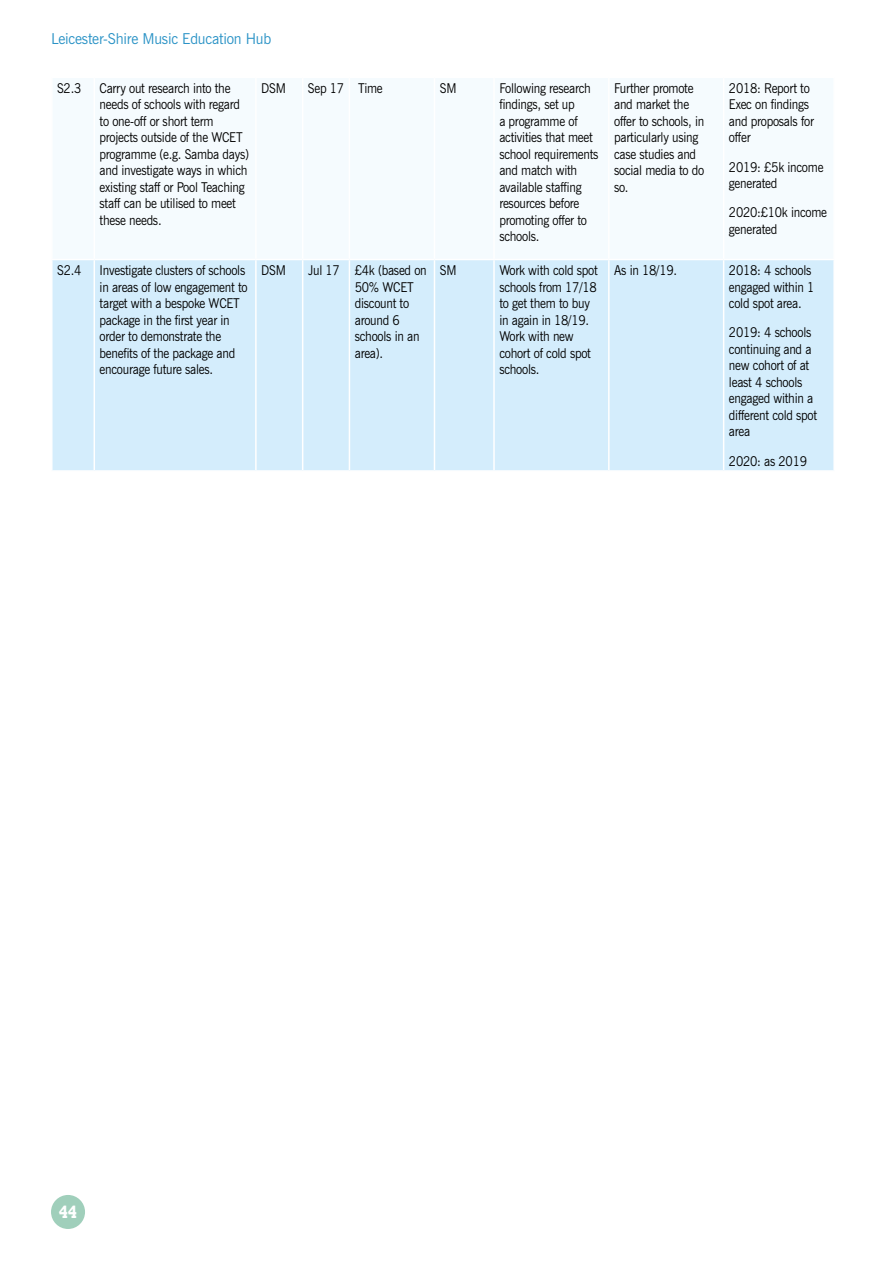
<style>
.page{position:relative;width:893px;height:1263px;background:#fff}
.page>*{position:absolute;margin:0;border:0;box-sizing:border-box;transform-origin:0 0}
.t1{font:700 18px "Rockwell";color:#fff;scale:.93 1}
.t2{font:15px "News Gothic BT";letter-spacing:-.015em;color:#2b93c6}
.t3{font:13.5px/16.5px "News Gothic BT";letter-spacing:-.02em;color:#000;scale:.9 1}
</style>
<div class="page">
<div style="left:53px;top:260px;width:780px;height:210px;background:#d4edfc"></div>
<hr style="left:94px;top:260px;width:1px;height:210px;background:#fff">
<hr style="left:255px;top:260px;width:2px;height:210px;background:#fff">
<hr style="left:302px;top:260px;width:1px;height:210px;background:#fff">
<hr style="left:349px;top:260px;width:1px;height:210px;background:#fff">
<hr style="left:434px;top:260px;width:1px;height:210px;background:#fff">
<hr style="left:493px;top:260px;width:2px;height:210px;background:#fff">
<hr style="left:608px;top:260px;width:2px;height:210px;background:#fff">
<hr style="left:723px;top:260px;width:1px;height:210px;background:#fff">
<div style="left:51px;top:1195px;width:34px;height:34px;background:#a0cfbb;border-radius:50%"></div>
<p class="t2" style="left:51px;top:30px;width:222px">Leicester-Shire Music Education Hub</p>
<p class="t3" style="left:57px;top:80px;width:29px">S2.3</p>
<p class="t3" style="left:100px;top:80px;width:168px">Carry out research into the needs of schools with regard to one-off or short term projects outside of the WCET programme (e.g. Samba days) and investigate ways in which existing staff or Pool Teaching staff can be utilised to meet these needs.</p>
<p class="t3" style="left:261px;top:80px;width:29px">DSM</p>
<p class="t3" style="left:308px;top:80px;width:85px">Sep 17 Time</p>
<p class="t3" style="left:440px;top:80px;width:20px">SM</p>
<p class="t3" style="left:499px;top:80px;width:112px">Following research findings, set up<br>a programme of activities that meet school requirements and match with available staffing resources before promoting offer to schools.</p>
<p class="t3" style="left:614px;top:80px;width:102px">Further promote and market the offer to schools, in particularly using case studies and social media to do so.</p>
<p class="t3" style="left:729px;top:80px;width:96px">2018: Report to<br>Exec on findings and proposals for offer</p>
<p class="t3" style="left:729px;top:158px;width:107px">2019: £5k income generated</p>
<p class="t3" style="left:729px;top:204px;width:111px">2020:£10k income generated</p>
<p class="t3" style="left:57px;top:262px;width:29px">S2.4</p>
<p class="t3" style="left:100px;top:262px;width:166px">Investigate clusters of schools in areas of low engagement to target with a bespoke WCET package in the first year in order to demonstrate the benefits of the package and encourage future sales.</p>
<p class="t3" style="left:261px;top:262px;width:29px">DSM</p>
<p class="t3" style="left:355px;top:262px;width:81px;text-indent:-47px">Jul 17 £4k (based on<br>50% WCET discount to around 6 schools in an area).</p>
<p class="t3" style="left:440px;top:262px;width:20px">SM</p>
<p class="t3" style="left:499px;top:262px;width:111px">Work with cold spot schools from 17/18 to get them to buy in again in 18/19.<br>Work with new cohort of cold spot schools.</p>
<p class="t3" style="left:614px;top:262px;width:71px">As in 18/19.</p>
<p class="t3" style="left:729px;top:262px;width:96px">2018: 4 schools engaged within 1 cold spot area.</p>
<p class="t3" style="left:729px;top:324px;width:99px">2019: 4 schools continuing and a new cohort of at least 4 schools engaged within a different cold spot area</p>
<p class="t3" style="left:729px;top:452px;width:88px">2020: as 2019</p>
<h1 class="t1" style="left:59px;top:1201px;width:21px">44</h1>
</div>
